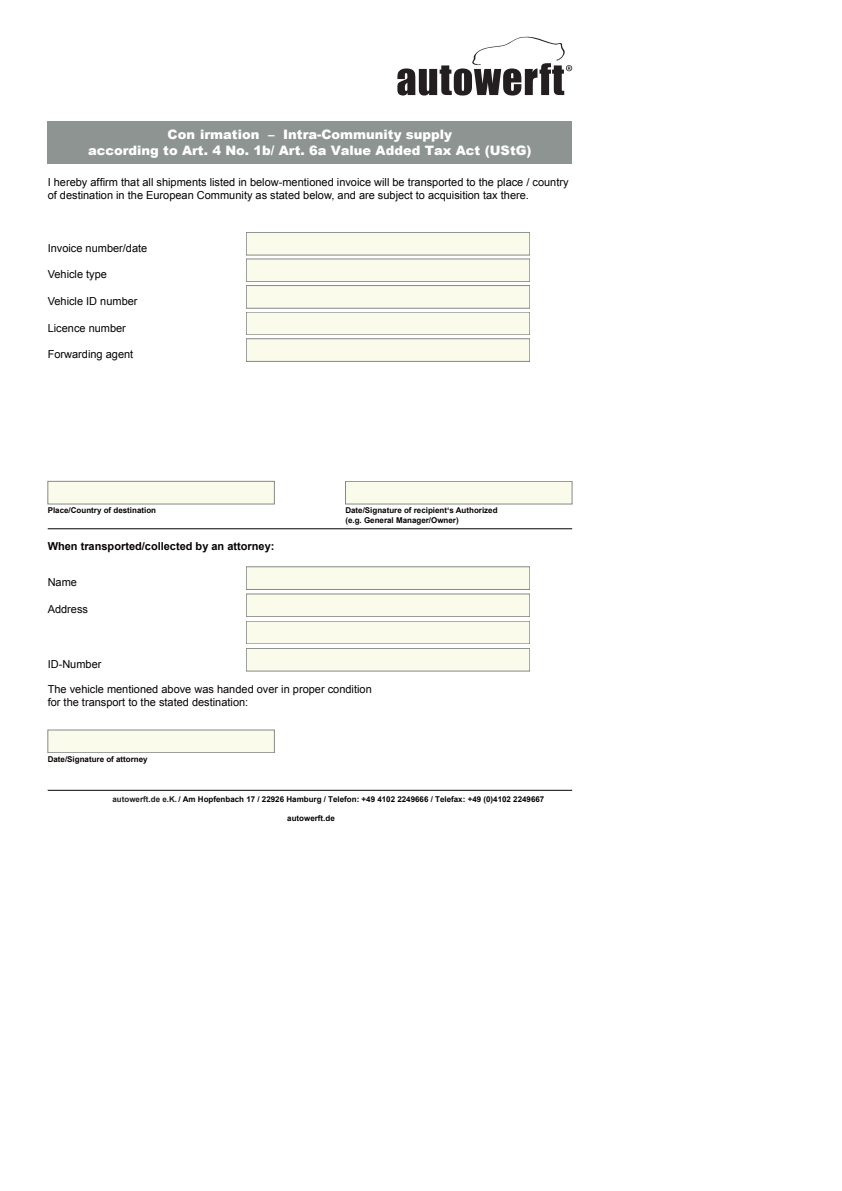
<style>
.page{position:relative;width:842px;height:1191px;background:#fff}
.page>*{position:absolute;margin:0;border:0;box-sizing:border-box;transform-origin:0 0}
.t1{font:900 13px/15.6px "Arial";color:#fff;text-align:center}
.t2{font:11px/13.2px "Arial";color:#060202}
.t3{font:700 11px "Arial";color:#060202}
.t4{font:700 8px/9.6px "Arial";color:#060202}
.t5{font:700 8px "Arial";color:#231f20}
</style>
<div class="page">
<div style="left:48px;top:121px;width:524px;height:43px;background:#8d9491"></div>
<hr style="left:48px;top:528px;width:524px;height:1px;background:#060202">
<hr style="left:48px;top:790px;width:524px;height:1px;background:#060202">
<div style="left:246px;top:232px;width:284px;height:23px;background:#fafbeb"></div>
<div style="left:246px;top:232px;width:284px;height:23px;border:1px solid #848a86"></div>
<div style="left:246px;top:259px;width:284px;height:23px;background:#fafbeb"></div>
<div style="left:246px;top:259px;width:284px;height:23px;border:1px solid #848a86"></div>
<div style="left:246px;top:285px;width:284px;height:23px;background:#fafbeb"></div>
<div style="left:246px;top:285px;width:284px;height:23px;border:1px solid #848a86"></div>
<div style="left:246px;top:312px;width:284px;height:23px;background:#fafbeb"></div>
<div style="left:246px;top:312px;width:284px;height:23px;border:1px solid #848a86"></div>
<div style="left:246px;top:338px;width:284px;height:23px;background:#fafbeb"></div>
<div style="left:246px;top:338px;width:284px;height:23px;border:1px solid #848a86"></div>
<div style="left:48px;top:481px;width:226px;height:23px;background:#fafbeb"></div>
<div style="left:48px;top:481px;width:226px;height:23px;border:1px solid #848a86"></div>
<div style="left:345px;top:481px;width:227px;height:23px;background:#fafbeb"></div>
<div style="left:345px;top:481px;width:227px;height:23px;border:1px solid #848a86"></div>
<div style="left:246px;top:566px;width:284px;height:23px;background:#fafbeb"></div>
<div style="left:246px;top:566px;width:284px;height:23px;border:1px solid #848a86"></div>
<div style="left:246px;top:594px;width:284px;height:23px;background:#fafbeb"></div>
<div style="left:246px;top:594px;width:284px;height:23px;border:1px solid #848a86"></div>
<div style="left:246px;top:621px;width:284px;height:23px;background:#fafbeb"></div>
<div style="left:246px;top:621px;width:284px;height:23px;border:1px solid #848a86"></div>
<div style="left:246px;top:648px;width:284px;height:23px;background:#fafbeb"></div>
<div style="left:246px;top:648px;width:284px;height:23px;border:1px solid #848a86"></div>
<div style="left:48px;top:730px;width:226px;height:23px;background:#fafbeb"></div>
<div style="left:48px;top:730px;width:226px;height:23px;border:1px solid #848a86"></div>
<svg style="left:397px;top:36px;width:175px;height:59px"></svg>
<p class="t1" style="left:88px;top:126px;width:445px">Con irmation – Intra-Community supply<br>according to Art. 4 No. 1b/ Art. 6a Value Added Tax Act (UStG)</p>
<p class="t2" style="left:48px;top:175px;width:522px">I hereby affirm that all shipments listed in below-mentioned invoice will be transported to the place / country of destination in the European Community as stated below, and are subject to acquisition tax there.</p>
<p class="t2" style="left:48px;top:241px;width:101px">Invoice number/date</p>
<p class="t2" style="left:48px;top:268px;width:61px">Vehicle type</p>
<p class="t2" style="left:48px;top:294px;width:91px">Vehicle ID number</p>
<p class="t2" style="left:48px;top:321px;width:80px">Licence number</p>
<p class="t2" style="left:48px;top:348px;width:87px">Forwarding agent</p>
<p class="t4" style="left:48px;top:506px;width:110px">Place/Country of destination</p>
<p class="t4" style="left:345px;top:506px;width:154px">Date/Signature of recipient‘s Authorized (e.g. General Manager/Owner)</p>
<p class="t3" style="left:48px;top:538px;width:228px">When transported/collected by an attorney:</p>
<p class="t2" style="left:48px;top:576px;width:31px">Name</p>
<p class="t2" style="left:48px;top:602px;width:42px">Address</p>
<p class="t2" style="left:48px;top:657px;width:55px">ID-Number</p>
<p class="t2" style="left:48px;top:682px;width:326px">The vehicle mentioned above was handed over in proper condition for the transport to the stated destination:</p>
<p class="t4" style="left:48px;top:755px;width:102px">Date/Signature of attorney</p>
<p class="t4" style="left:78px;top:794px;width:468px">autowerft GmbH + Co. KG / Am Hopfenbach 17 / 22926 Hamburg / Telefon: +49 4102 2249666 / Telefax: +49 (0)4102 2249667</p>
<p class="t4" style="left:287px;top:813px;width:49px">autowerft.de</p>
<p class="t5" style="left:113px;top:793px;width:66px">autowerft.de e.K.</p>
</div>
